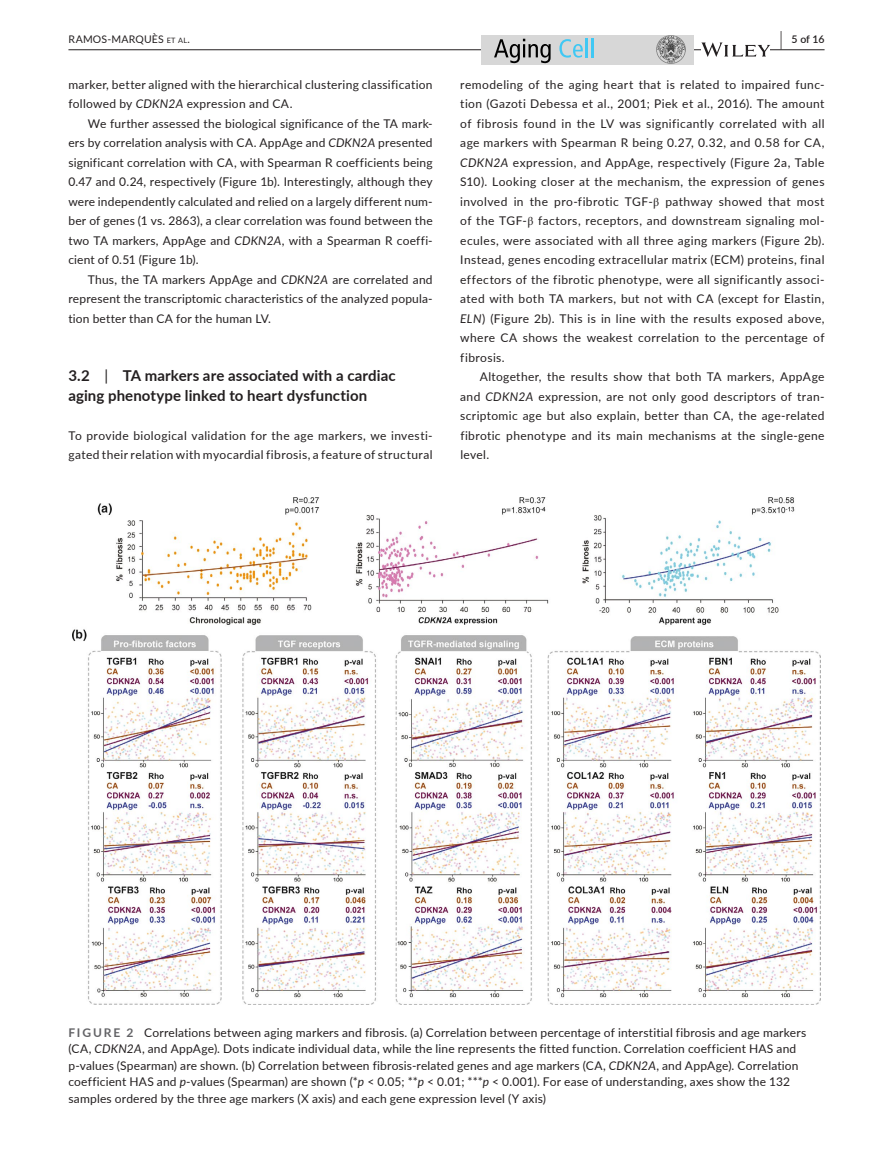
<style>
.page{position:relative;width:893px;height:1174px;background:#fff}
.page>*{position:absolute;margin:0;border:0;box-sizing:border-box;transform-origin:0 0}
.t1{font:700 15px/19.5px "Lato";letter-spacing:.005em;color:#231f20}
.t2{font:12px/19.5px "Lato";letter-spacing:.02em;color:#231f20;text-align:justify}
.t3{font:10.5px "Lato";letter-spacing:.02em;color:#231f20}
.t4{font:600 10.5px "Lato";color:#231f20}
.s1{font-size:7.35px}
.s2{font-size:19.5px}
.s3{font-style:italic}
.s4{font-family:"STIX"}
.s5{font-weight:400}
.s6{font-weight:700;color:#636366}
</style>
<div class="page">
<hr style="left:68px;top:49px;width:756px;height:1px;background:#231f20">
<div style="left:481px;top:35px;width:213px;height:29px;background:#d7d7d7"></div>
<svg style="left:494px;top:39px;width:57px;height:24px"></svg>
<svg style="left:559px;top:39px;width:24px;height:19px"></svg>
<hr style="left:585px;top:38px;width:3px;height:19px;background:#40c8f4">
<svg style="left:591px;top:38px;width:2px;height:19px"></svg>
<img style="left:657px;top:35px;width:28px;height:29px">
<svg style="left:701px;top:42px;width:69px;height:15px"></svg>
<img style="left:72px;top:497px;width:749px;height:507px">
<p class="t3" style="left:68px;top:31px;width:123px">RAMOS-MARQUÈS <span class="s1">et al</span>.</p>
<p class="t4" style="left:780px;top:31px;width:46px"><span class="s2">|</span> 5 of 16</p>
<p class="t2" style="left:68px;top:74px;width:366px">marker, better aligned with the hierarchical clustering classification followed by <span class="s3">CDKN2A</span> expression and CA.</p>
<p class="t2" style="left:68px;top:113px;width:366px;text-indent:20px">We further assessed the biological significance of the TA mark&shy;ers by correlation analysis with CA. AppAge and <span class="s3">CDKN2A</span> presented significant correlation with CA, with Spearman R coefficients being 0.47 and 0.24, respectively (Figure 1b). Interestingly, although they were independently calculated and relied on a largely different num&shy;ber of genes (1 vs. 2863), a clear correlation was found between the two TA markers, AppAge and <span class="s3">CDKN2A</span>, with a Spearman R coeffi&shy;cient of 0.51 (Figure 1b).</p>
<p class="t2" style="left:68px;top:269px;width:366px;text-indent:20px">Thus, the TA markers AppAge and <span class="s3">CDKN2A</span> are correlated and represent the transcriptomic characteristics of the analyzed popula&shy;tion better than CA for the human LV.</p>
<p class="t2" style="left:460px;top:74px;width:366px">remodeling of the aging heart that is related to impaired func&shy;tion (Gazoti Debessa et al., 2001; Piek et al., 2016). The amount of fibrosis found in the LV was significantly correlated with all age markers with Spearman R being 0.27, 0.32, and 0.58 for CA, <span class="s3">CDKN2A</span> expression, and AppAge, respectively (Figure 2a, Table S10). Looking closer at the mechanism, the expression of genes involved in the pro-fibrotic TGF-<span class="s4">β</span> pathway showed that most of the TGF-<span class="s4">β</span> factors, receptors, and downstream signaling mol&shy;ecules, were associated with all three aging markers (Figure 2b).<br>Instead, genes encoding extracellular matrix (ECM) proteins, final effectors of the fibrotic phenotype, were all significantly associ&shy;ated with both TA markers, but not with CA (except for Elastin, <span class="s3">ELN</span>) (Figure 2b). This is in line with the results exposed above, where CA shows the weakest correlation to the percentage of fibrosis.</p>
<p class="t2" style="left:460px;top:366px;width:366px;text-indent:20px">Altogether, the results show that both TA markers, AppAge and <span class="s3">CDKN2A</span> expression, are not only good descriptors of tran&shy;scriptomic age but also explain, better than CA, the age-related fibrotic phenotype and its main mechanisms at the single-gene level.</p>
<p class="t1" style="left:68px;top:365px;width:329px">3.2 <span class="s5">|</span> TA markers are associated with a cardiac aging phenotype linked to heart dysfunction</p>
<p class="t2" style="left:68px;top:425px;width:366px">To provide biological validation for the age markers, we investi&shy;gated their relation with myocardial fibrosis, a feature of structural</p>
<p class="t2" style="left:68px;top:1023px;width:739px;line-height:16.5px;text-align:left"><span class="s6">FIGURE 2</span> Correlations between aging markers and fibrosis. (a) Correlation between percentage of interstitial fibrosis and age markers (CA, <span class="s3">CDKN2A</span>, and AppAge). Dots indicate individual data, while the line represents the fitted function. Correlation coefficient HAS and p-values (Spearman) are shown. (b) Correlation between fibrosis-related genes and age markers (CA, <span class="s3">CDKN2A</span>, and AppAge). Correlation coefficient HAS and <span class="s3">p</span>-values (Spearman) are shown (*<span class="s3">p</span> &lt; 0.05; **<span class="s3">p</span> &lt; 0.01; ***<span class="s3">p</span> &lt; 0.001). For ease of understanding, axes show the 132 samples ordered by the three age markers (X axis) and each gene expression level (Y axis)</p>
</div>
